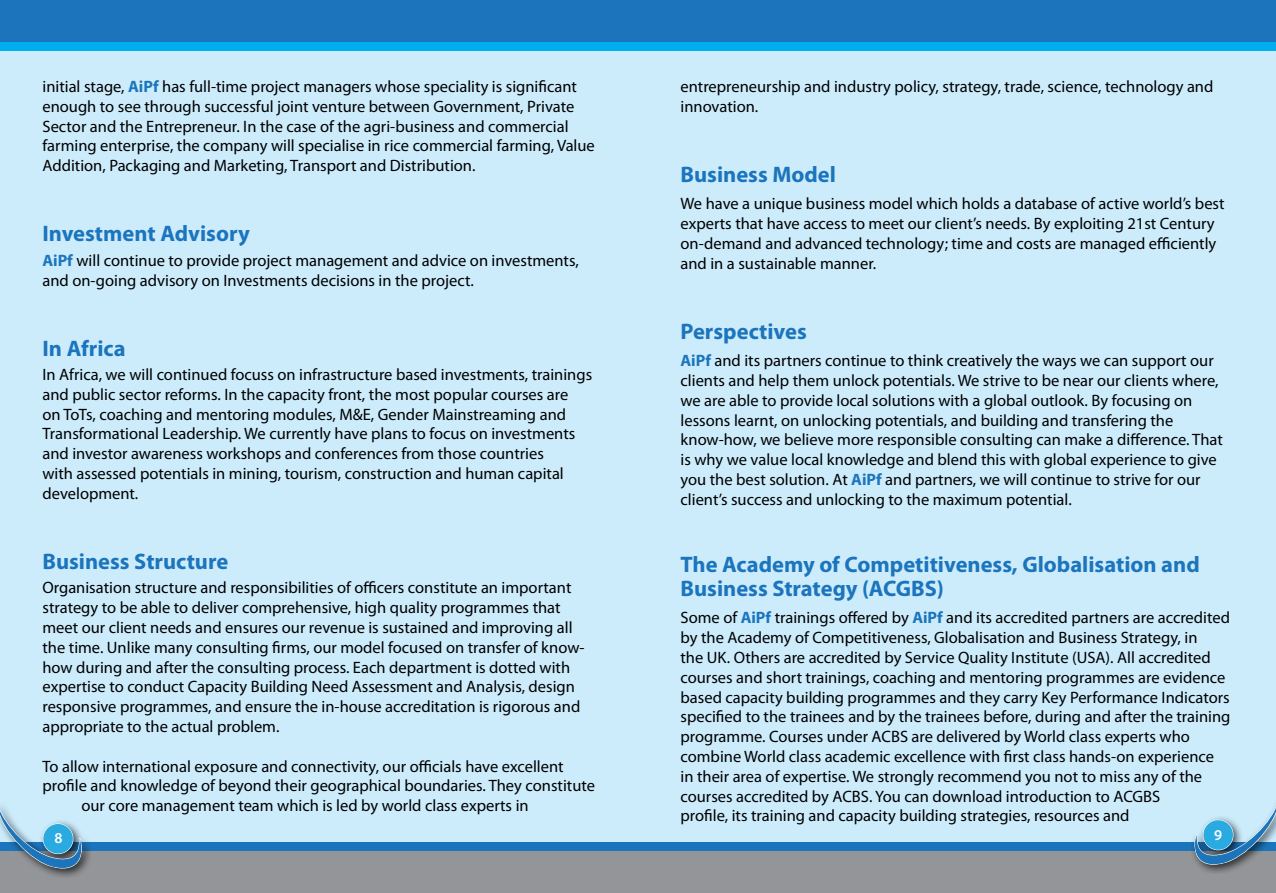
<style>
.page{position:relative;width:1276px;height:893px;background:#ccecfc}
.page>*{position:absolute;margin:0;border:0;box-sizing:border-box;transform-origin:0 0}
.t1{font:700 22.5px/24px "Myriad Pro";color:#1c75bc}
.t2{font:16.5px/19.8px "Myriad Pro";color:#000}
.t3{font:600 15px "Myriad Pro";color:#fff}
.s1{font-weight:700;color:#1c75bc}
</style>
<div class="page">
<div style="left:0;top:0;width:1276px;height:43px;background:#1c75bc"></div>
<div style="left:0;top:43px;width:1276px;height:8px;background:#00aeef"></div>
<div style="left:0;top:850px;width:1276px;height:43px;background:#939598"></div>
<div style="left:0;top:842px;width:1276px;height:8px;background:#1c75bc"></div>
<div style="left:1189px;top:796px;width:87px;height:78px;background:#000;opacity:.75"></div>
<svg style="left:1192px;top:801px;width:84px;height:68px"></svg>
<div style="left:0;top:799px;width:91px;height:79px;background:#000;opacity:.75"></div>
<svg style="left:0;top:805px;width:84px;height:68px"></svg>
<p class="t2" style="left:42px;top:76px;width:554px">initial stage, <span class="s1">AiPf</span> has full-time project managers whose speciality is significant enough to see through successful joint venture between Government, Private Sector and the Entrepreneur. In the case of the agri-business and commercial farming enterprise, the company will specialise in rice commercial farming, Value Addition, Packaging and Marketing, Transport and Distribution.</p>
<h1 class="t1" style="left:42px;top:221px;width:209px">Investment Advisory</h1>
<p class="t2" style="left:42px;top:250px;width:538px"><span class="s1">AiPf</span> will continue to provide project management and advice on investments, and on-going advisory on Investments decisions in the project.</p>
<h1 class="t1" style="left:42px;top:335px;width:85px">In Africa</h1>
<p class="t2" style="left:42px;top:364px;width:551px">In Africa, we will continued focuss on infrastructure based investments, trainings and public sector reforms. In the capacity front, the most popular courses are<br>on ToTs, coaching and mentoring modules, M&amp;E, Gender Mainstreaming and Transformational Leadership. We currently have plans to focus on investments and investor awareness workshops and conferences from those countries<br>with assessed potentials in mining, tourism, construction and human capital development.</p>
<p class="t2" style="left:680px;top:76px;width:534px">entrepreneurship and industry policy, strategy, trade, science, technology and innovation.</p>
<h1 class="t1" style="left:680px;top:162px;width:157px">Business Model</h1>
<p class="t2" style="left:680px;top:194px;width:545px">We have a unique business model which holds a database of active world’s best experts that have access to meet our client’s needs. By exploiting 21st Century on-demand and advanced technology; time and costs are managed efficiently and in a sustainable manner.</p>
<h1 class="t1" style="left:680px;top:319px;width:128px">Perspectives</h1>
<p class="t2" style="left:680px;top:351px;width:544px"><span class="s1">AiPf</span> and its partners continue to think creatively the ways we can support our clients and help them unlock potentials. We strive to be near our clients where, we are able to provide local solutions with a global outlook. By focusing on lessons learnt, on unlocking potentials, and building and transfering the know-how, we believe more responsible consulting can make a difference. That is why we value local knowledge and blend this with global experience to give you the best solution. At <span class="s1">AiPf</span> and partners, we will continue to strive for our client’s success and unlocking to the maximum potential.</p>
<h1 class="t1" style="left:42px;top:549px;width:187px">Business Structure</h1>
<p class="t2" style="left:42px;top:578px;width:543px">Organisation structure and responsibilities of officers constitute an important strategy to be able to deliver comprehensive, high quality programmes that meet our client needs and ensures our revenue is sustained and improving all the time. Unlike many consulting firms, our model focused on transfer of know&shy;how during and after the consulting process. Each department is dotted with expertise to conduct Capacity Building Need Assessment and Analysis, design responsive programmes, and ensure the in-house accreditation is rigorous and appropriate to the actual problem.</p>
<p class="t2" style="left:42px;top:756px;width:523px">To allow international exposure and connectivity, our officials have excellent</p>
<p class="t2" style="left:42px;top:776px;width:554px">profile and knowledge of beyond their geographical boundaries. They constitute</p>
<p class="t2" style="left:81px;top:795px;width:449px">our core management team which is led by world class experts in</p>
<p class="t3" style="left:54px;top:829px;width:10px">8</p>
<p class="t3" style="left:1214px;top:825px;width:10px">9</p>
<h1 class="t1" style="left:680px;top:552px;width:521px">The Academy of Competitiveness, Globalisation and<br>Business Strategy (ACGBS)</h1>
<p class="t2" style="left:680px;top:608px;width:551px">Some of <span class="s1">AiPf</span> trainings offered by <span class="s1">AiPf</span> and its accredited partners are accredited by the Academy of Competitiveness, Globalisation and Business Strategy, in<br>the UK. Others are accredited by Service Quality Institute (USA). All accredited courses and short trainings, coaching and mentoring programmes are evidence based capacity building programmes and they carry Key Performance Indicators specified to the trainees and by the trainees before, during and after the training programme. Courses under ACBS are delivered by World class experts who combine World class academic excellence with first class hands-on experience in their area of expertise. We strongly recommend you not to miss any of the courses accredited by ACBS. You can download introduction to ACGBS<br>profile, its training and capacity building strategies, resources and</p>
</div>
